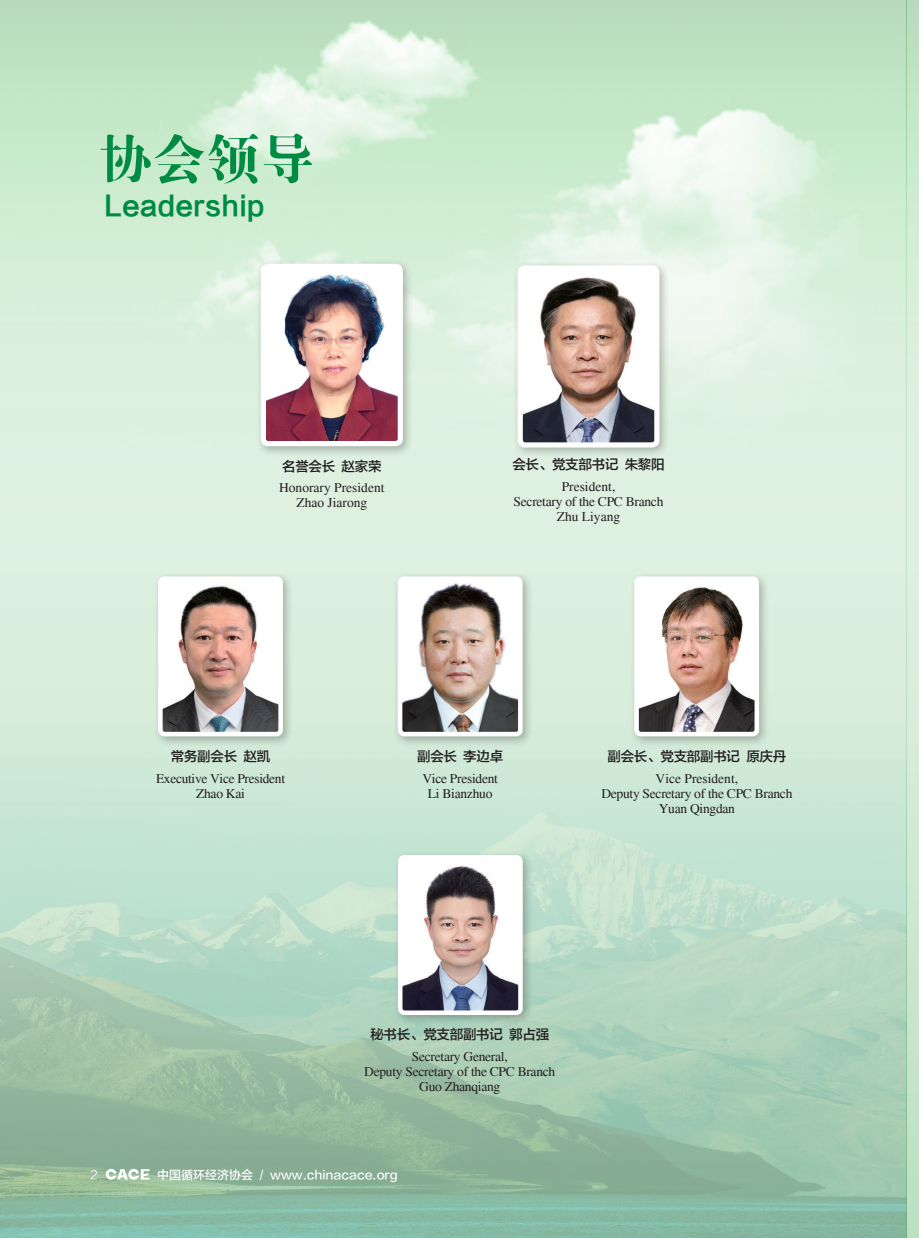
<style>
.page{position:relative;width:919px;height:1238px;background:#fff}
.page>*{position:absolute;margin:0;border:0;box-sizing:border-box;transform-origin:0 0}
.t1{font:54px "FZDBSJW GB1 0";color:#008b43}
.t2{font:27px "FZLTCHJW GB1 0";color:#008b43}
.t3{font:13.5px/15px "Times";letter-spacing:-.02em;color:#231f20;text-align:center}
.t4{font:13.5px "FZLTZHK GBK1 0";letter-spacing:-.02em;color:#231f20}
.t5{font:13.5px/15px "Times";color:#231f20;text-align:center}
.t6{font:12px "FZLTZHJW GB1 0";color:#fff}
</style>
<div class="page">
<div style="left:0;top:1px;width:906px;height:1236px;background:#def0e0"></div>
<img style="left:0;top:0;width:918px;height:394px">
<img style="left:0;top:761px;width:906px;height:476px">
<div style="left:392px;top:571px;width:141px;height:176px;background:#231f20;opacity:.3"></div>
<img style="left:404px;top:582px;width:112px;height:148px">
<div style="left:398px;top:576px;width:124px;height:160px;border:5px solid #fff;border-radius:4px"></div>
<div style="left:512px;top:260px;width:158px;height:198px;background:#231f20;opacity:.3"></div>
<img style="left:523px;top:271px;width:130px;height:170px">
<div style="left:517px;top:265px;width:142px;height:182px;border:5px solid #fff;border-radius:5px"></div>
<div style="left:255px;top:258px;width:159px;height:199px;background:#231f20;opacity:.3"></div>
<img style="left:267px;top:270px;width:130px;height:170px">
<div style="left:261px;top:264px;width:142px;height:182px;border:5px solid #fff;border-radius:5px"></div>
<div style="left:153px;top:571px;width:141px;height:176px;background:#231f20;opacity:.3"></div>
<img style="left:164px;top:582px;width:113px;height:148px">
<div style="left:158px;top:576px;width:125px;height:160px;border:5px solid #fff;border-radius:4px"></div>
<div style="left:392px;top:849px;width:141px;height:176px;background:#231f20;opacity:.3"></div>
<img style="left:404px;top:861px;width:112px;height:147px">
<div style="left:398px;top:855px;width:124px;height:159px;border:5px solid #fff;border-radius:4px"></div>
<div style="left:629px;top:571px;width:141px;height:176px;background:#231f20;opacity:.3"></div>
<img style="left:640px;top:582px;width:113px;height:148px">
<div style="left:634px;top:576px;width:125px;height:160px;border:5px solid #fff;border-radius:4px"></div>
<svg style="left:106px;top:1168px;width:43px;height:11px"></svg>
<svg style="left:906px;top:1px;width:12px;height:1236px"></svg>
<h1 class="t1" style="left:98px;top:131px;width:218px">协会领导</h1>
<h2 class="t2" style="left:104px;top:191px;width:162px">Leadership</h2>
<p class="t4" style="left:282px;top:458px;width:101px">名誉会长赵家荣</p>
<p class="t5" style="left:279px;top:480px;width:107px">Honorary President<br>Zhao Jiarong</p>
<p class="t4" style="left:512px;top:457px;width:154px">会长、党支部书记朱黎阳</p>
<p class="t3" style="left:513px;top:479px;width:151px">President,<br>Secretary of the CPC Branch<br>Zhu Liyang</p>
<p class="t4" style="left:171px;top:748px;width:101px">常务副会长赵凯</p>
<p class="t3" style="left:156px;top:770px;width:131px">Executive Vice President<br>Zhao Kai</p>
<p class="t4" style="left:417px;top:748px;width:88px">副会长李边卓</p>
<p class="t3" style="left:422px;top:770px;width:77px">Vice President<br>Li Bianzhuo</p>
<p class="t4" style="left:607px;top:748px;width:180px">副会长、党支部副书记原庆丹</p>
<p class="t3" style="left:601px;top:770px;width:192px">Vice President,<br>Deputy Secretary of the CPC Branch<br>Yuan Qingdan</p>
<p class="t4" style="left:370px;top:1027px;width:180px">秘书长、党支部副书记郭占强</p>
<p class="t3" style="left:364px;top:1049px;width:192px">Secretary General,<br>Deputy Secretary of the CPC Branch<br>Guo Zhanqiang</p>
<p class="t6" style="left:90px;top:1167px;width:9px">2</p>
<p class="t6" style="left:157px;top:1167px;width:242px">中国循环经济协会 / www.chinacace.org</p>
</div>
